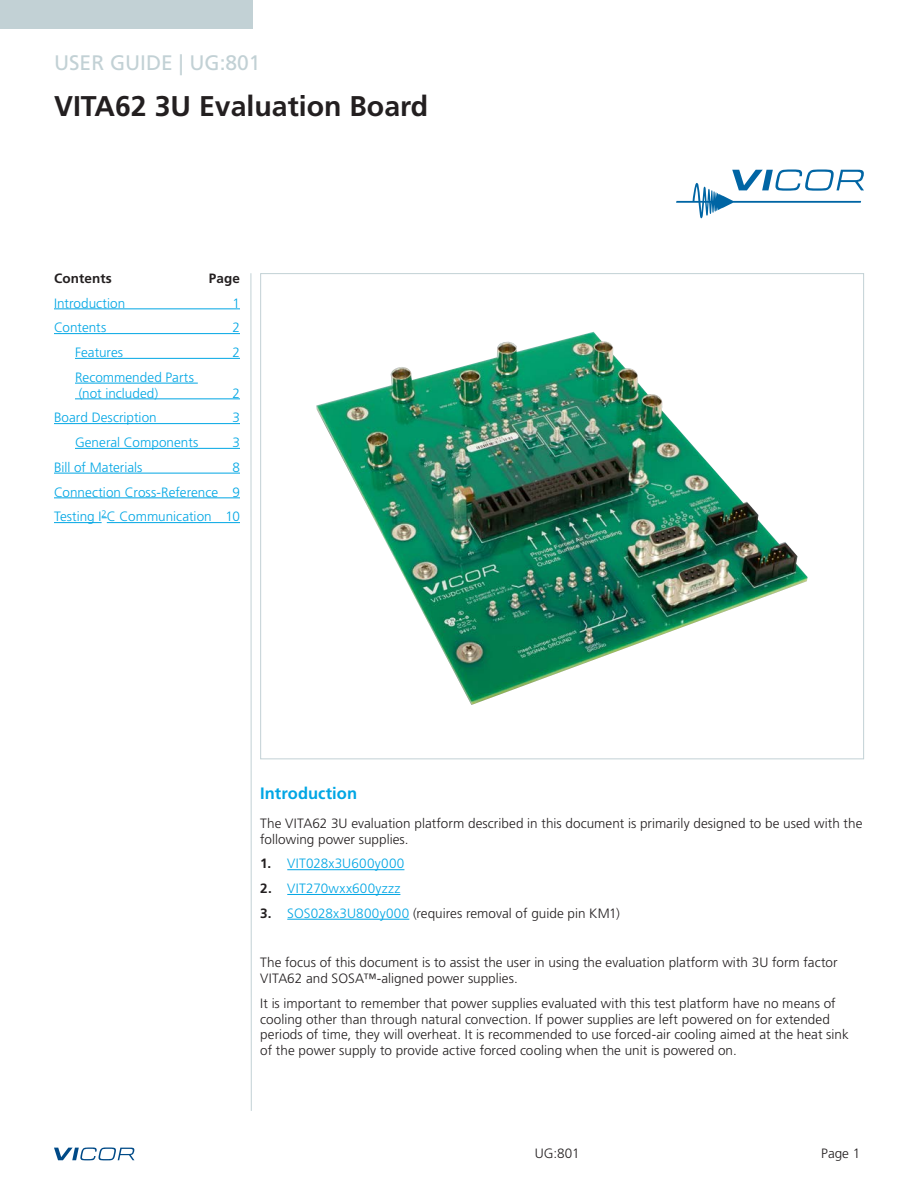
<style>
.page{position:relative;width:918px;height:1188px;background:#fff}
.page>*{position:absolute;margin:0;border:0;box-sizing:border-box;transform-origin:0 0}
.t1{font:700 28.5px "Frutiger LT Pro";color:#231f20}
.t2{font:21px "Frutiger LT Pro";color:#c2d1d5}
.t3{font:700 16.5px "Frutiger LT Pro";color:#00a6e4}
.t4{font:300 13.5px/15.8px "Frutiger LT Pro";color:#231f20}
.t5{font:300 13.5px/24.8px "Frutiger LT Pro";letter-spacing:.005em;color:#00a6e4}
.t6{font:300 13.5px "Frutiger LT Pro";letter-spacing:.025em;color:#00a6e4}
.t7{font:700 13.5px "Frutiger LT Pro";letter-spacing:.01em;color:#231f20}
.s1{font-weight:700;color:#231f20}
.s2{font-weight:700}
.s3{color:#00a6e4}
</style>
<div class="page">
<svg style="left:54px;top:1148px;width:80px;height:12px"></svg>
<img style="left:316px;top:332px;width:492px;height:373px">
<hr style="left:287px;top:869px;width:117px;height:1px;background:#00a6e4">
<hr style="left:287px;top:894px;width:113px;height:1px;background:#00a6e4">
<hr style="left:287px;top:919px;width:122px;height:1px;background:#00a6e4">
<svg style="left:676px;top:170px;width:188px;height:48px"></svg>
<div style="left:0;top:0;width:252px;height:28px;background:#c2d1d5"></div>
<hr style="left:251px;top:273px;width:1px;height:838px;background:#c2d1d5">
<hr style="left:54px;top:309px;width:186px;height:1px;background:#00a6e4">
<hr style="left:54px;top:333px;width:186px;height:1px;background:#00a6e4">
<hr style="left:75px;top:358px;width:165px;height:1px;background:#00a6e4">
<hr style="left:75px;top:383px;width:123px;height:1px;background:#00a6e4">
<hr style="left:75px;top:399px;width:165px;height:1px;background:#00a6e4">
<hr style="left:54px;top:423px;width:186px;height:1px;background:#00a6e4">
<hr style="left:75px;top:448px;width:165px;height:1px;background:#00a6e4">
<hr style="left:54px;top:473px;width:186px;height:1px;background:#00a6e4">
<hr style="left:54px;top:498px;width:186px;height:1px;background:#00a6e4">
<hr style="left:54px;top:522px;width:48px;height:1px;background:#00a6e4">
<hr style="left:107px;top:522px;width:133px;height:1px;background:#00a6e4">
<h2 class="t2" style="left:54px;top:50px;width:208px">USER GUIDE | UG:801</h2>
<h1 class="t1" style="left:54px;top:89px;width:376px">VITA62 3U Evaluation Board</h1>
<p class="t7" style="left:54px;top:271px;width:59px">Contents</p>
<p class="t7" style="left:209px;top:271px;width:33px">Page</p>
<p class="t5" style="left:54px;top:291px;width:73px">Introduction</p>
<p class="t5" style="left:232px;top:291px;width:9px">1</p>
<p class="t5" style="left:54px;top:315px;width:54px">Contents</p>
<p class="t5" style="left:232px;top:315px;width:9px">2</p>
<p class="t5" style="left:75px;top:340px;width:50px">Features</p>
<p class="t5" style="left:232px;top:340px;width:9px">2</p>
<p class="t5" style="left:75px;top:369px;width:121px;line-height:15.8px">Recommended Parts (not included)</p>
<p class="t5" style="left:232px;top:381px;width:9px">2</p>
<p class="t5" style="left:54px;top:405px;width:104px">Board Description</p>
<p class="t5" style="left:232px;top:405px;width:9px">3</p>
<p class="t5" style="left:75px;top:430px;width:125px">General Components</p>
<p class="t5" style="left:232px;top:430px;width:9px">3</p>
<p class="t5" style="left:54px;top:455px;width:90px">Bill of Materials</p>
<p class="t5" style="left:54px;top:455px;width:188px;text-align:justify;text-indent:178px">8<br>Connection Cross-Reference 9<br>Testing I<sup>2</sup>C Communication 10</p>
<p class="t3" style="left:260px;top:783px;width:98px">Introduction</p>
<p class="t4" style="left:260px;top:815px;width:604px">The VITA62 3U evaluation platform described in this document is primarily designed to be used with the following power supplies.</p>
<p class="t6" style="left:260px;top:856px;width:146px"><span class="s1">1.</span> VIT028x3U600y000</p>
<p class="t6" style="left:260px;top:881px;width:142px"><span class="s1">2.</span> VIT270wxx600yzzz</p>
<p class="t4" style="left:260px;top:905px;width:361px"><span class="s2">3.</span> <span class="s3">SOS028x3U800y000</span> (requires removal of guide pin KM1)</p>
<p class="t4" style="left:260px;top:955px;width:579px">The focus of this document is to assist the user in using the evaluation platform with 3U form factor<br>VITA62 and SOSA™-aligned power supplies.</p>
<p class="t4" style="left:260px;top:995px;width:590px">It is important to remember that power supplies evaluated with this test platform have no means of cooling other than through natural convection. If power supplies are left powered on for extended periods of time, they will overheat. It is recommended to use forced-air cooling aimed at the heat sink of the power supply to provide active forced cooling when the unit is powered on.</p>
<p class="t4" style="left:535px;top:1145px;width:47px">UG:801</p>
<p class="t4" style="left:821px;top:1145px;width:41px">Page 1</p>
</div>
